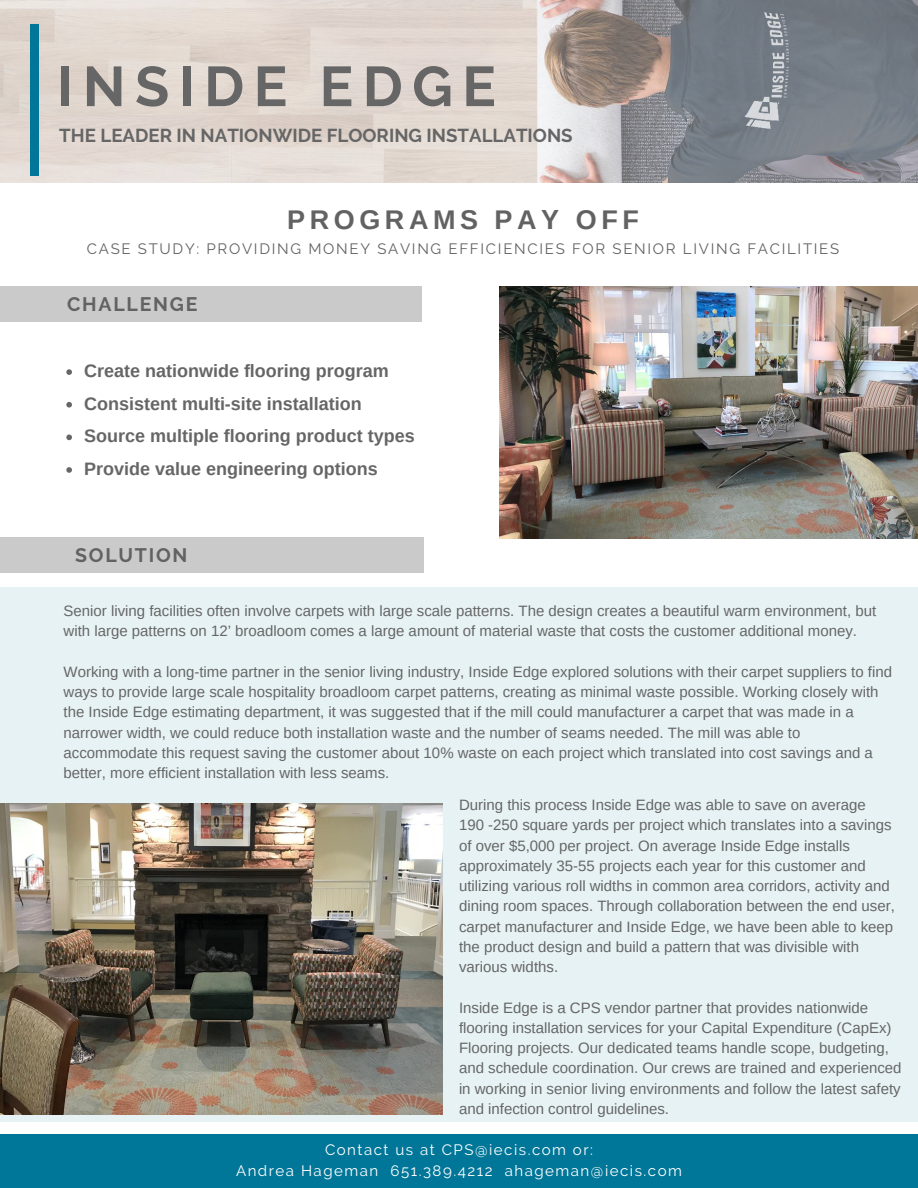
<style>
.page{position:relative;width:918px;height:1188px;background:#fff}
.page>*{position:absolute;margin:0;border:0;box-sizing:border-box;transform-origin:0 0}
.t1{font:700 55.95px "Raleway";letter-spacing:.17em;color:#666}
.t2{font:700 27px "Arimo";letter-spacing:.17em;color:#626262}
.t3{font:700 19.5px "Raleway";letter-spacing:.09em;color:#626262}
.t4{font:700 18.75px "Raleway";color:#666}
.t5{font:700 18px/32.7px "Arimo";color:#666}
.t6{font:15px/20.2px "Arimo";color:#666}
.t7{font:15px/20.2px "Raleway";letter-spacing:.1em;color:#fff;text-align:center}
.t8{font:15px "Raleway";letter-spacing:.115em;color:#626262}
</style>
<div class="page">
<div style="left:0;top:587px;width:918px;height:535px;background:#e7f2f5"></div>
<div style="left:0;top:1134px;width:918px;height:54px;background:#007698"></div>
<img style="left:0;top:0;width:918px;height:183px">
<div style="left:31px;top:24px;width:7px;height:152px;background:#007698"></div>
<div style="left:0;top:538px;width:424px;height:35px;background:#cacaca"></div>
<div style="left:0;top:286px;width:422px;height:35px;background:#cacaca"></div>
<img style="left:499px;top:286px;width:419px;height:252px">
<img style="left:0;top:804px;width:442px;height:310px">
<svg style="left:66px;top:369px;width:6px;height:6px"></svg>
<svg style="left:66px;top:402px;width:6px;height:6px"></svg>
<svg style="left:66px;top:435px;width:6px;height:5px"></svg>
<svg style="left:66px;top:467px;width:6px;height:6px"></svg>
<h1 class="t1" style="left:57px;top:54px;width:440px">INSIDE EDGE</h1>
<p class="t4" style="left:59px;top:124px;width:515px">THE LEADER IN NATIONWIDE FLOORING INSTALLATIONS</p>
<h2 class="t2" style="left:287px;top:204px;width:353px">PROGRAMS PAY OFF</h2>
<p class="t8" style="left:87px;top:240px;width:754px">CASE STUDY: PROVIDING MONEY SAVING EFFICIENCIES FOR SENIOR LIVING FACILITIES</p>
<h3 class="t3" style="left:67px;top:292px;width:132px">CHALLENGE</h3>
<p class="t5" style="left:84px;top:355px;width:332px">Create nationwide flooring program Consistent multi-site installation Source multiple flooring product types Provide value engineering options</p>
<h3 class="t3" style="left:75px;top:544px;width:114px">SOLUTION</h3>
<p class="t6" style="left:64px;top:601px;width:814px">Senior living facilities often involve carpets with large scale patterns. The design creates a beautiful warm environment, but with large patterns on 12’ broadloom comes a large amount of material waste that costs the customer additional money.</p>
<p class="t6" style="left:64px;top:662px;width:830px">Working with a long-time partner in the senior living industry, Inside Edge explored solutions with their carpet suppliers to find ways to provide large scale hospitality broadloom carpet patterns, creating as minimal waste possible. Working closely with the Inside Edge estimating department, it was suggested that if the mill could manufacturer a carpet that was made in a narrower width, we could reduce both installation waste and the number of seams needed. The mill was able to accommodate this request saving the customer about 10% waste on each project which translated into cost savings and a better, more efficient installation with less seams.</p>
<p class="t6" style="left:459px;top:795px;width:437px">During this process Inside Edge was able to save on average<br>190 -250 square yards per project which translates into a savings of over $5,000 per project. On average Inside Edge installs approximately 35-55 projects each year for this customer and utilizing various roll widths in common area corridors, activity and dining room spaces. Through collaboration between the end user, carpet manufacturer and Inside Edge, we have been able to keep the product design and build a pattern that was divisible with various widths.</p>
<p class="t6" style="left:459px;top:997px;width:444px">Inside Edge is a CPS vendor partner that provides nationwide flooring installation services for your Capital Expenditure (CapEx)<br>Flooring projects. Our dedicated teams handle scope, budgeting, and schedule coordination. Our crews are trained and experienced in working in senior living environments and follow the latest safety and infection control guidelines.</p>
<p class="t7" style="left:236px;top:1140px;width:447px">Contact us at CPS@iecis.com or:<br>Andrea Hageman 651.389.4212 ahageman@iecis.com</p>
</div>
